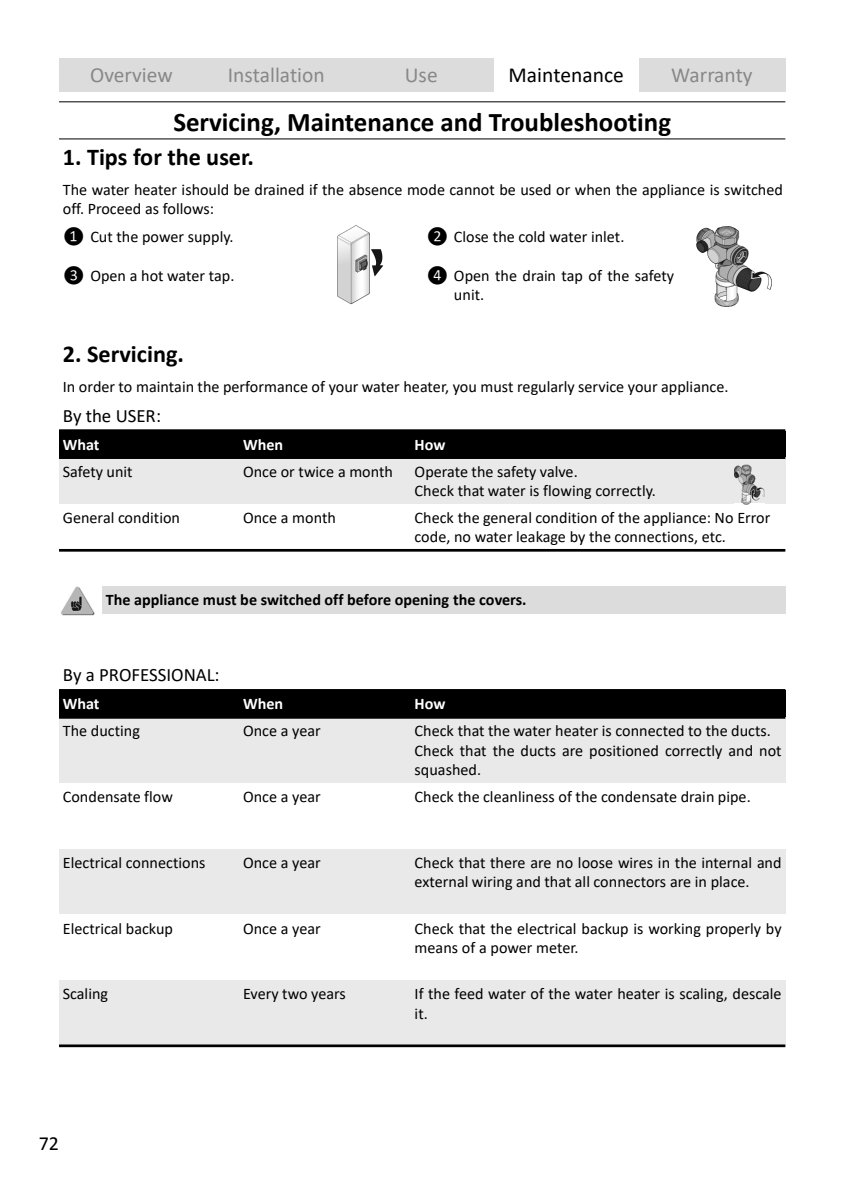
<style>
.page{position:relative;width:842px;height:1193px;background:#fff}
.page>*{position:absolute;margin:0;border:0;box-sizing:border-box;transform-origin:0 0}
.t1{font:700 27px "Calibri";color:#000}
.t2{font:700 24.2px "Calibri";color:#000}
.t3{font:21.4px "Calibri";color:#888}
.t4{font:21.4px "Calibri";color:#000}
.t5{font:20px "Calibri";color:#000}
.t6{font:18.8px "Calibri";color:#000}
.t7{font:16.2px/19.4px "Calibri";color:#000}
.t8{font:700 16.2px "Calibri";letter-spacing:.005em;color:#000}
.t9{font:700 16.2px "Calibri";color:#fff}
</style>
<div class="page">
<div style="left:59px;top:58px;width:145px;height:33px;background:#dcdcdc"></div>
<div style="left:204px;top:58px;width:144px;height:33px;background:#dcdcdc"></div>
<div style="left:348px;top:58px;width:145px;height:33px;background:#dcdcdc"></div>
<hr style="left:59px;top:101px;width:726px;height:1px;background:#000">
<hr style="left:59px;top:138px;width:726px;height:1px;background:#000">
<div style="left:102px;top:586px;width:683px;height:27px;background:#dcdcdc"></div>
<img style="left:61px;top:586px;width:34px;height:30px">
<div style="left:638px;top:58px;width:147px;height:33px;background:#dcdcdc"></div>
<img style="left:337px;top:225px;width:46px;height:79px">
<img style="left:696px;top:226px;width:76px;height:81px">
<div style="left:59px;top:431px;width:180px;height:26px;background:#000"></div>
<div style="left:239px;top:431px;width:171px;height:26px;background:#000"></div>
<div style="left:410px;top:431px;width:375px;height:26px;background:#000"></div>
<div style="left:59px;top:458px;width:180px;height:46px;background:#e9e9e9"></div>
<div style="left:239px;top:458px;width:171px;height:46px;background:#e9e9e9"></div>
<div style="left:410px;top:458px;width:375px;height:46px;background:#e9e9e9"></div>
<hr style="left:59px;top:456px;width:726px;height:3px;background:#000">
<hr style="left:59px;top:429px;width:726px;height:3px;background:#000">
<hr style="left:59px;top:549px;width:726px;height:2px;background:#000">
<img style="left:734px;top:464px;width:30px;height:41px">
<div style="left:59px;top:690px;width:180px;height:27px;background:#000"></div>
<div style="left:239px;top:690px;width:171px;height:27px;background:#000"></div>
<div style="left:410px;top:690px;width:375px;height:27px;background:#000"></div>
<div style="left:59px;top:717px;width:180px;height:66px;background:#e9e9e9"></div>
<div style="left:239px;top:717px;width:171px;height:66px;background:#e9e9e9"></div>
<div style="left:410px;top:717px;width:375px;height:66px;background:#e9e9e9"></div>
<div style="left:59px;top:849px;width:180px;height:65px;background:#e9e9e9"></div>
<div style="left:239px;top:849px;width:171px;height:65px;background:#e9e9e9"></div>
<div style="left:410px;top:849px;width:375px;height:65px;background:#e9e9e9"></div>
<div style="left:59px;top:980px;width:180px;height:66px;background:#e9e9e9"></div>
<div style="left:239px;top:980px;width:171px;height:66px;background:#e9e9e9"></div>
<div style="left:410px;top:980px;width:375px;height:66px;background:#e9e9e9"></div>
<hr style="left:59px;top:716px;width:726px;height:2px;background:#000">
<hr style="left:59px;top:689px;width:726px;height:3px;background:#000">
<hr style="left:59px;top:1044px;width:726px;height:3px;background:#000">
<h3 class="t3" style="left:90px;top:66px;width:84px">Overview</h3>
<h3 class="t3" style="left:228px;top:66px;width:98px">Installation</h3>
<h3 class="t3" style="left:404px;top:66px;width:34px">Use</h3>
<h1 class="t1" style="left:173px;top:111px;width:499px">Servicing, Maintenance and Troubleshooting</h1>
<h3 class="t4" style="left:508px;top:66px;width:117px">Maintenance</h3>
<h3 class="t3" style="left:671px;top:66px;width:83px">Warranty</h3>
<h2 class="t2" style="left:63px;top:147px;width:193px">1. Tips for the user.</h2>
<p class="t7" style="left:63px;top:181px;width:721px">The water heater ishould be drained if the absence mode cannot be used or when the appliance is switched off. Proceed as follows:</p>
<p class="t7" style="left:63px;top:228px;width:172px">❶ Cut the power supply.</p>
<p class="t7" style="left:63px;top:267px;width:173px">❸ Open a hot water tap.</p>
<h2 class="t2" style="left:63px;top:344px;width:123px">2. Servicing.</h2>
<p class="t7" style="left:426px;top:228px;width:199px">❷ Close the cold water inlet.</p>
<p class="t7" style="left:454px;top:267px;width:221px;text-indent:-27px">❹ Open the drain tap of the safety unit.</p>
<p class="t7" style="left:63px;top:378px;width:667px">In order to maintain the performance of your water heater, you must regularly service your appliance.</p>
<p class="t6" style="left:63px;top:407px;width:100px">By the USER:</p>
<p class="t9" style="left:63px;top:437px;width:38px">What</p>
<p class="t9" style="left:243px;top:437px;width:42px">When</p>
<p class="t9" style="left:414px;top:437px;width:32px">How</p>
<p class="t7" style="left:63px;top:463px;width:71px">Safety unit</p>
<p class="t7" style="left:243px;top:463px;width:151px">Once or twice a month</p>
<p class="t7" style="left:414px;top:463px;width:243px">Operate the safety valve.<br>Check that water is flowing correctly.</p>
<p class="t7" style="left:63px;top:509px;width:119px">General condition</p>
<p class="t7" style="left:243px;top:509px;width:95px">Once a month</p>
<p class="t7" style="left:414px;top:509px;width:357px">Check the general condition of the appliance: No Error code, no water leakage by the connections, etc.</p>
<p class="t8" style="left:106px;top:593px;width:422px">The appliance must be switched off before opening the covers.</p>
<p class="t6" style="left:63px;top:667px;width:158px">By a PROFESSIONAL:</p>
<p class="t9" style="left:63px;top:697px;width:38px">What</p>
<p class="t9" style="left:243px;top:697px;width:42px">When</p>
<p class="t9" style="left:414px;top:697px;width:32px">How</p>
<p class="t7" style="left:63px;top:722px;width:79px">The ducting</p>
<p class="t7" style="left:243px;top:722px;width:79px">Once a year</p>
<p class="t7" style="left:414px;top:722px;width:368px">Check that the water heater is connected to the ducts.<br>Check that the ducts are positioned correctly and not squashed.</p>
<p class="t7" style="left:63px;top:788px;width:111px">Condensate flow</p>
<p class="t7" style="left:243px;top:788px;width:79px">Once a year</p>
<p class="t7" style="left:414px;top:788px;width:337px">Check the cleanliness of the condensate drain pipe.</p>
<p class="t7" style="left:63px;top:854px;width:144px">Electrical connections</p>
<p class="t7" style="left:243px;top:854px;width:79px">Once a year</p>
<p class="t7" style="left:414px;top:854px;width:368px">Check that there are no loose wires in the internal and external wiring and that all connectors are in place.</p>
<p class="t7" style="left:63px;top:920px;width:112px">Electrical backup</p>
<p class="t7" style="left:243px;top:920px;width:79px">Once a year</p>
<p class="t7" style="left:414px;top:920px;width:368px">Check that the electrical backup is working properly by means of a power meter.</p>
<p class="t7" style="left:63px;top:985px;width:47px">Scaling</p>
<p class="t7" style="left:243px;top:985px;width:104px">Every two years</p>
<p class="t7" style="left:414px;top:985px;width:368px">If the feed water of the water heater is scaling, descale it.</p>
<p class="t5" style="left:39px;top:1131px;width:22px">72</p>
</div>
